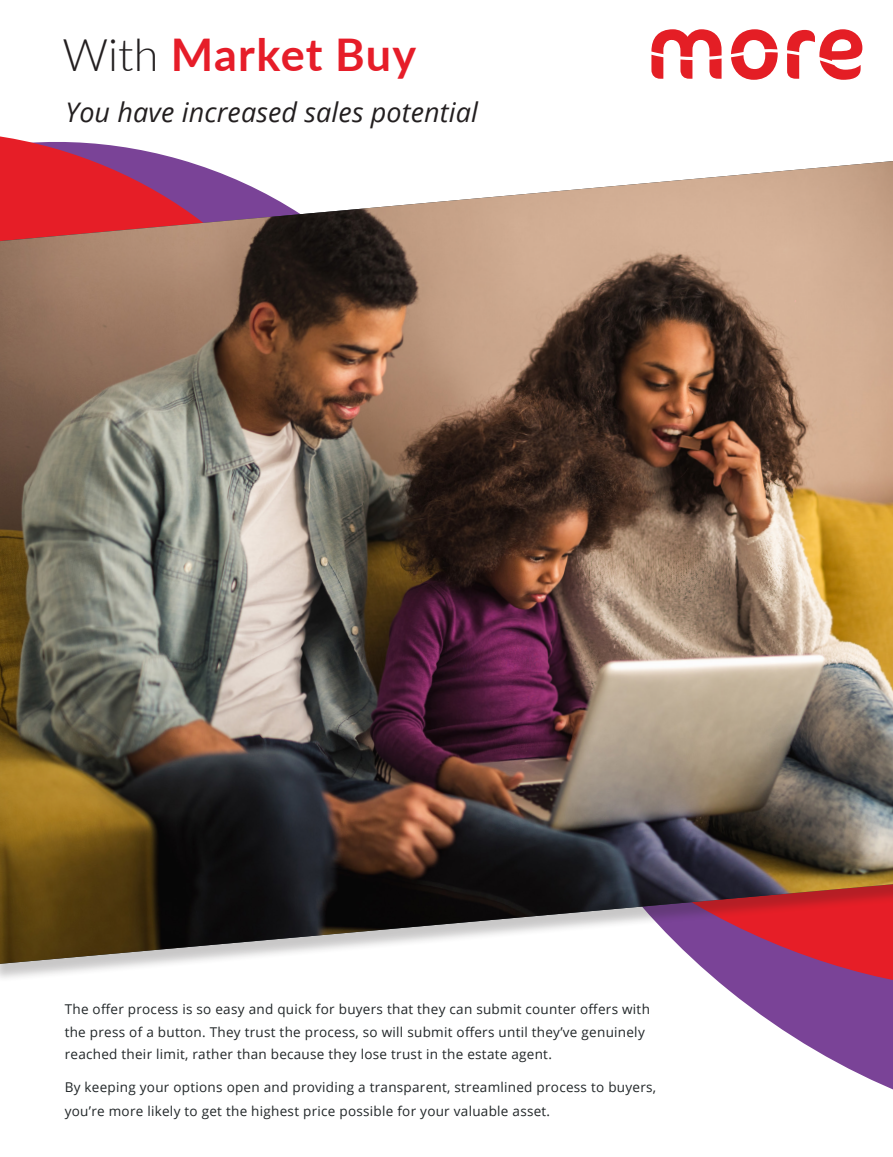
<style>
.page{position:relative;width:893px;height:1157px;background:#fff}
.page>*{position:absolute;margin:0;border:0;box-sizing:border-box;transform-origin:0 0}
.t1{font:700 45px "Lato";letter-spacing:.025em;color:#e61d29}
.t2{font:italic 27px "Open Sans";letter-spacing:.005em;color:#231f20}
.t3{font:13.5px/22.5px "Open Sans";letter-spacing:.02em;color:#212628}
.s1{font-weight:300;color:#231f20}
</style>
<div class="page">
<svg style="left:720px;top:983px;width:173px;height:107px;fill:#7a4397"></svg>
<svg style="left:0;top:136px;width:185px;height:25px"></svg>
<div style="left:0;top:163px;width:893px;height:820px;background:#231f20;opacity:.25"></div>
<img style="left:0;top:161px;width:893px;height:802px">
<svg style="left:651px;top:29px;width:71px;height:50px"></svg>
<svg style="left:731px;top:29px;width:47px;height:51px"></svg>
<svg style="left:787px;top:29px;width:75px;height:51px"></svg>
<p class="t1" style="left:63px;top:21px;width:355px"><span class="s1">With</span> Market Buy</p>
<p class="t2" style="left:66px;top:94px;width:414px">You have increased sales potential</p>
<p class="t3" style="left:65px;top:997px;width:587px">The offer process is so easy and quick for buyers that they can submit counter offers with the press of a button. They trust the process, so will submit offers until they’ve genuinely reached their limit, rather than because they lose trust in the estate agent.</p>
<p class="t3" style="left:65px;top:1075px;width:593px;line-height:24px">By keeping your options open and providing a transparent, streamlined process to buyers, you’re more likely to get the highest price possible for your valuable asset.</p>
</div>
